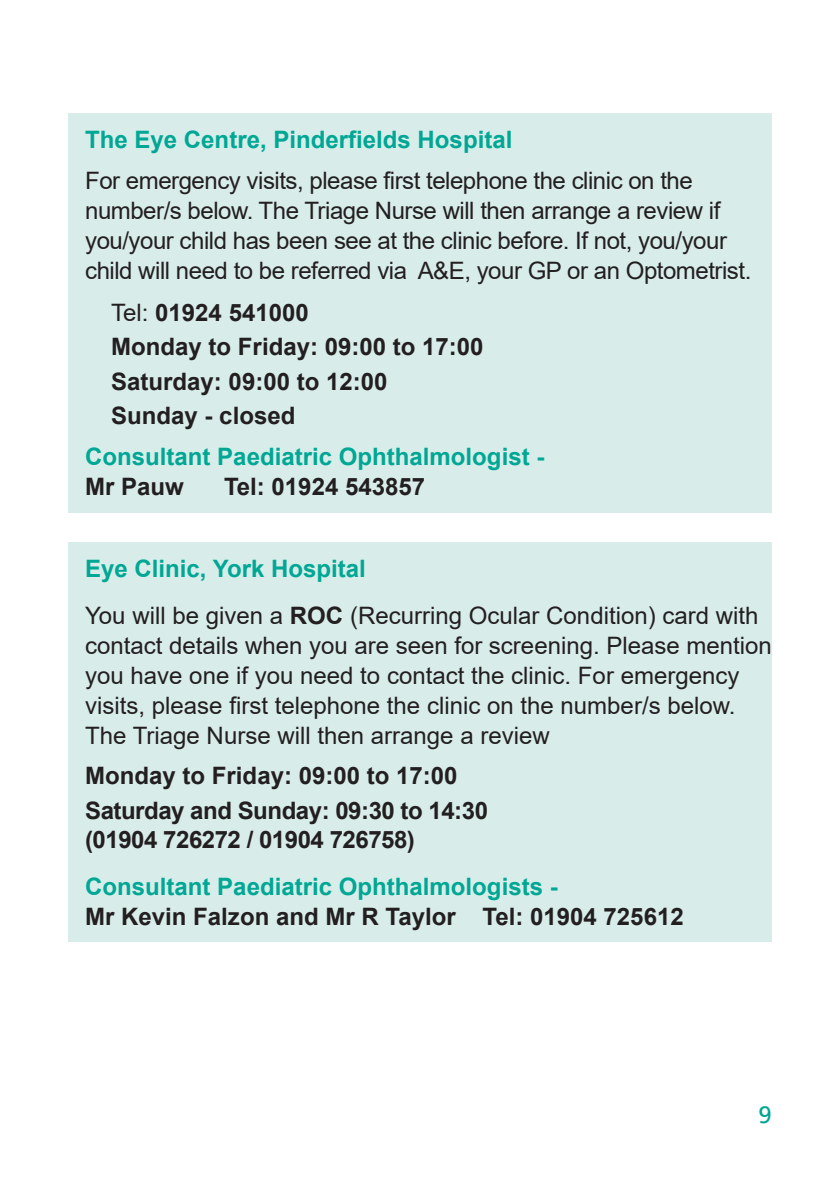
<style>
.page{position:relative;width:840px;height:1191px;background:#fff}
.page>*{position:absolute;margin:0;border:0;box-sizing:border-box;transform-origin:0 0}
.Body_Text{font:24px/30px "Arial";color:#231f20}
.Body_Text-2{font:24px/30px "Arial";letter-spacing:-.02em;color:#231f20}
.Body_Text-3{font:700 24px/30px "Arial";color:#231f20}
.Body_Text-4{font:700 24px/30px "Arial";color:#00a794}
.Body_Text-5{font:700 24px/28.8px "Arial";letter-spacing:-.02em;color:#231f20}
.t1{font:24px "Frutiger LT";color:#00a794}
.s1{font-weight:400}
.s2{color:#231f20}
.s3{font-weight:700}
.s4{color:#00a794}
</style>
<div class="page">
<div style="left:68px;top:113px;width:703px;height:399px;background:#d8edea"></div>
<div style="left:68px;top:542px;width:703px;height:400px;background:#d8edea"></div>
<p class="Body_Text-4" style="left:85px;top:125px;width:428px">The Eye Centre, Pinderfields Hospital</p>
<p class="Body_Text-2" style="left:85px;top:166px;width:667px">For emergency visits, please first telephone the clinic on the number/s below. The Triage Nurse will then arrange a review if you/your child has been see at the clinic before. If not, you/your child will need to be referred via A&amp;E, your GP or an Optometrist.</p>
<p class="Body_Text-3" style="left:111px;top:297px;width:199px"><span class="s1">Tel:</span> 01924 541000</p>
<p class="Body_Text-3" style="left:111px;top:332px;width:374px">Monday to Friday: 09:00 to 17:00</p>
<p class="Body_Text-3" style="left:111px;top:366px;width:278px">Saturday: 09:00 to 12:00</p>
<p class="Body_Text-3" style="left:111px;top:401px;width:186px">Sunday - closed</p>
<p class="Body_Text-4" style="left:85px;top:442px;width:460px">Consultant Paediatric Ophthalmologist -<br><span class="s2">Mr Pauw</span></p>
<p class="Body_Text-3" style="left:224px;top:472px;width:202px">Tel: 01924 543857</p>
<p class="Body_Text-4" style="left:85px;top:554px;width:282px">Eye Clinic, York Hospital</p>
<p class="Body_Text" style="left:85px;top:600px;width:687px">You will be given a <span class="s3">ROC</span> (Recurring Ocular Condition) card with contact details when you are seen for screening. Please mention you have one if you need to contact the clinic. For emergency visits, please first telephone the clinic on the number/s below.<br>The Triage Nurse will then arrange a review</p>
<p class="Body_Text-3" style="left:85px;top:761px;width:374px">Monday to Friday: 09:00 to 17:00</p>
<p class="Body_Text-5" style="left:85px;top:796px;width:404px">Saturday and Sunday: 09:30 to 14:30 (01904 726272 / 01904 726758)</p>
<p class="Body_Text-3" style="left:85px;top:872px;width:599px"><span class="s4">Consultant Paediatric Ophthalmologists -<br></span>Mr Kevin Falzon and Mr R Taylor Tel: 01904 725612</p>
<p class="t1" style="left:758px;top:1101px;width:15px">9</p>
</div>
